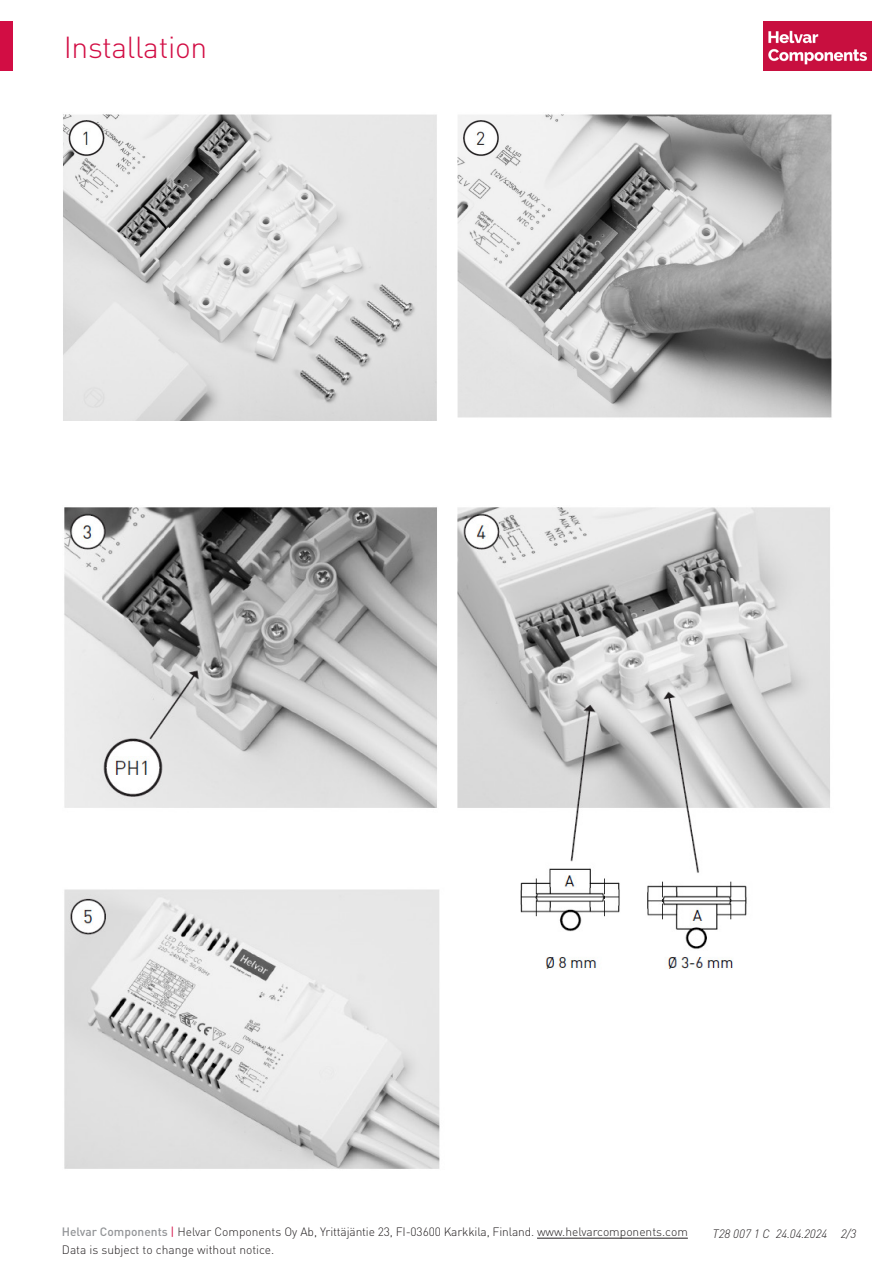
<style>
.page{position:relative;width:893px;height:1263px;background:#fff}
.page>*{position:absolute;margin:0;border:0;box-sizing:border-box;transform-origin:0 0}
.HELVAR_Small_Heading_DIN{font:300 30px "DIN Pro";letter-spacing:-.01em;color:#d20d44}
.t1{font:300 12px "DIN Pro";color:#231f20}
.Documnetn_number{font:italic 300 12px "DIN Pro";letter-spacing:-.01em;color:#231f20}
.s1{font-weight:500;color:#939598}
.s2{font-weight:400;color:#d20d44}
</style>
<div class="page">
<img style="left:763px;top:21px;width:109px;height:50px">
<div style="left:0;top:21px;width:13px;height:50px;background:#d20d44"></div>
<hr style="left:537px;top:1238px;width:151px;height:1px;background:#231f20">
<img style="left:63px;top:114px;width:769px;height:306px">
<img style="left:64px;top:507px;width:766px;height:662px">
<p class="HELVAR_Small_Heading_DIN" style="left:64px;top:24px;width:145px">Installation</p>
<p class="t1" style="left:62px;top:1223px;width:627px"><span class="s1">Helvar Components</span> <span class="s2">|</span> Helvar Components Oy Ab, Yrittäjäntie 23, FI-03600 Karkkila, Finland. www.helvarcomponents.com</p>
<p class="Documnetn_number" style="left:712px;top:1224px;width:145px">T28 007 1 C 24.04.2024 2/3</p>
<p class="t1" style="left:62px;top:1241px;width:214px">Data is subject to change without notice.</p>
</div>
